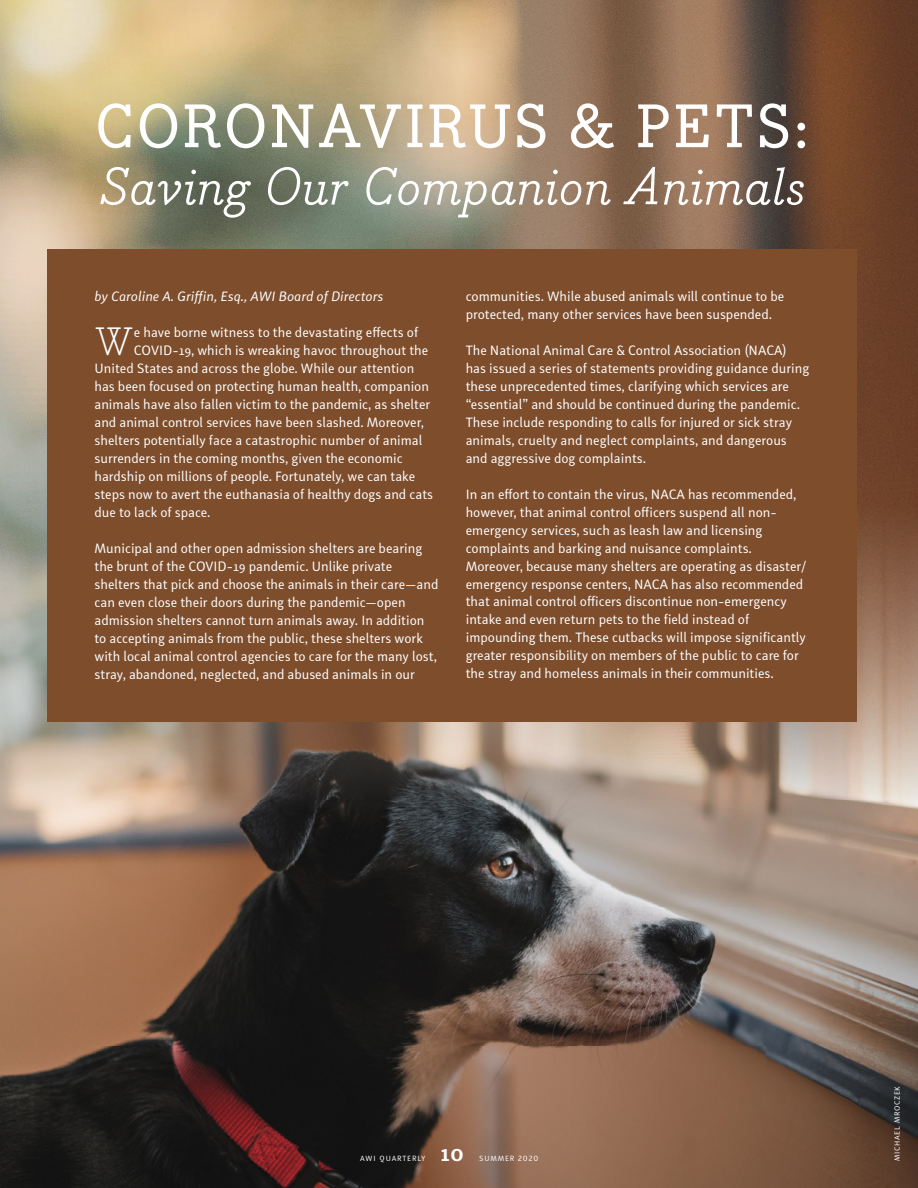
<style>
.page{position:relative;width:918px;height:1188px;background:#fff}
.page>*{position:absolute;margin:0;border:0;box-sizing:border-box;transform-origin:0 0}
.t1{font:500 60px "Bodoni Egyptian Pro";letter-spacing:.04em;color:#fff}
.t2{font:italic 51px "Bodoni Egyptian Pro";letter-spacing:.01em;color:#fff}
.t3{font:300 38.85px "Bodoni Egyptian Pro";color:#fff}
.t4{font:13.5px/18px "Submariner";color:#fff}
.t5{font:italic 13.5px "Submariner";color:#fff}
.t6{font:7.5px "Submariner";letter-spacing:.1em;color:#fff}
.s1{font-family:"Cabrito Ext Ex B";font-size:16.5px}
</style>
<div class="page">
<img style="left:0;top:0;width:918px;height:1188px">
<div style="left:47px;top:250px;width:810px;height:472px;background:#7d4d2c"></div>
<hr style="left:917px;top:828px;width:1px;height:360px;background:#697f7d">
<h1 class="t1" style="left:95px;top:90px;width:715px">CORONAVIRUS &amp; PETS:</h1>
<h2 class="t2" style="left:100px;top:155px;width:707px">Saving Our Companion Animals</h2>
<p class="t5" style="left:94px;top:287px;width:291px">by Caroline A. Griffin, Esq., AWI Board of Directors</p>
<h3 class="t3" style="left:94px;top:317px;width:41px">W</h3>
<p class="t4" style="left:134px;top:323px;width:286px">e have borne witness to the devastating effects of</p>
<p class="t4" style="left:134px;top:341px;width:296px">COVID-19, which is wreaking havoc throughout the</p>
<p class="t4" style="left:95px;top:359px;width:321px">United States and across the globe. While our attention</p>
<p class="t4" style="left:95px;top:377px;width:336px">has been focused on protecting human health, companion</p>
<p class="t4" style="left:95px;top:395px;width:337px">animals have also fallen victim to the pandemic, as shelter</p>
<p class="t4" style="left:95px;top:413px;width:331px">and animal control services have been slashed. Moreover,</p>
<p class="t4" style="left:95px;top:430px;width:330px">shelters potentially face a catastrophic number of animal</p>
<p class="t4" style="left:95px;top:448px;width:310px">surrenders in the coming months, given the economic</p>
<p class="t4" style="left:95px;top:466px;width:322px">hardship on millions of people. Fortunately, we can take</p>
<p class="t4" style="left:95px;top:484px;width:340px">steps now to avert the euthanasia of healthy dogs and cats</p>
<p class="t4" style="left:95px;top:502px;width:117px">due to lack of space.</p>
<p class="t4" style="left:95px;top:538px;width:345px">Municipal and other open admission shelters are bearing the brunt of the COVID-19 pandemic. Unlike private shelters that pick and choose the animals in their care—and can even close their doors during the pandemic—open admission shelters cannot turn animals away. In addition to accepting animals from the public, these shelters work with local animal control agencies to care for the many lost, stray, abandoned, neglected, and abused animals in our</p>
<p class="t4" style="left:466px;top:286px;width:320px">communities. While abused animals will continue to be protected, many other services have been suspended.</p>
<p class="t4" style="left:466px;top:340px;width:345px">The National Animal Care &amp; Control Association (NACA) has issued a series of statements providing guidance during these unprecedented times, clarifying which services are “essential” and should be continued during the pandemic.<br>These include responding to calls for injured or sick stray animals, cruelty and neglect complaints, and dangerous and aggressive dog complaints.</p>
<p class="t4" style="left:466px;top:484px;width:342px">In an effort to contain the virus, NACA has recommended, however, that animal control officers suspend all non&shy;emergency services, such as leash law and licensing complaints and barking and nuisance complaints.<br>Moreover, because many shelters are operating as disaster/ emergency response centers, NACA has also recommended that animal control officers discontinue non-emergency intake and even return pets to the field instead of impounding them. These cutbacks will impose significantly greater responsibility on members of the public to care for the stray and homeless animals in their communities.</p>
<p class="t6" style="left:360px;top:1153px;width:180px">AWI QUARTERLY <span class="s1">10</span> SUMMER 2020</p>
<p class="t6" style="left:892px;top:1161px;width:76px;rotate:-90deg">MICHAEL MROCZEK</p>
</div>
